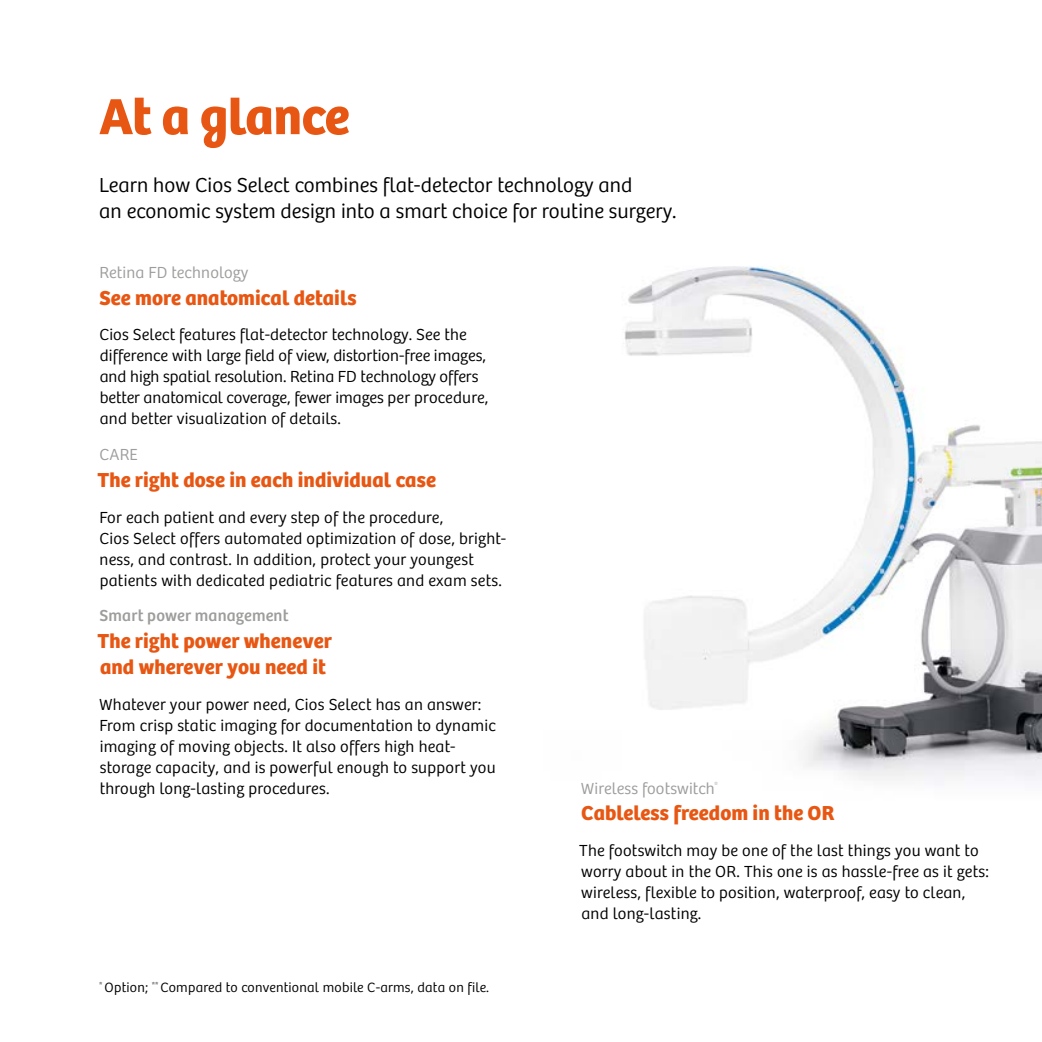
<style>
.page{position:relative;width:1042px;height:1042px;background:#fff}
.page>*{position:absolute;margin:0;border:0;box-sizing:border-box;transform-origin:0 0}
.t1{font:52.5px "Bree SH Headline Regular";letter-spacing:-.01em;color:#e75713}
.t2{font:21px/26.2px "Bree SH Text Bold";letter-spacing:.005em;color:#e75713}
.t3{font:21px/26.2px "Bree SH Text Light";letter-spacing:.005em;color:#000}
.t4{font:16.62px/21px "Bree SH Text Light";letter-spacing:.015em;color:#000}
.t5{font:16.62px "Bree SH Text Light";letter-spacing:.01em;color:#9d9d9c}
.t6{font:16.62px "Bree SH Text Regular";letter-spacing:.01em;color:#9d9d9c}
.t7{font:14px "Bree SH Text Light";letter-spacing:.015em;color:#000}
</style>
<div class="page">
<img style="left:624px;top:266px;width:418px;height:516px">
<h1 class="t1" style="left:99px;top:85px;width:252px">At a glance</h1>
<p class="t3" style="left:99px;top:172px;width:579px">Learn how Cios Select combines flat-detector technology and<br>an economic system design into a smart choice for routine surgery.</p>
<p class="t5" style="left:100px;top:263px;width:150px">Retina FD technology</p>
<p class="t2" style="left:100px;top:285px;width:258px">See more anatomical details</p>
<p class="t4" style="left:99px;top:325px;width:390px">Cios Select features flat-detector technology. See the difference with large field of view, distortion-free images, and high spatial resolution. Retina FD technology offers better anatomical coverage, fewer images per procedure, and better visualization of details.</p>
<p class="t5" style="left:99px;top:445px;width:40px">CARE</p>
<p class="t2" style="left:97px;top:467px;width:340px">The right dose in each individual case</p>
<p class="t4" style="left:99px;top:507px;width:408px">For each patient and every step of the procedure,<br>Cios Select offers automated optimization of dose, bright&shy;ness, and contrast. In addition, protect your youngest patients with dedicated pediatric features and exam sets.</p>
<p class="t6" style="left:99px;top:606px;width:190px">Smart power management</p>
<p class="t2" style="left:97px;top:628px;width:236px">The right power whenever and wherever you need it</p>
<p class="t4" style="left:99px;top:694px;width:398px">Whatever your power need, Cios Select has an answer:<br>From crisp static imaging for documentation to dynamic imaging of moving objects. It also offers high heat&shy;storage capacity, and is powerful enough to support you through long-lasting procedures.</p>
<p class="t7" style="left:99px;top:979px;width:391px"><sup>*</sup> Option; <sup>**</sup> Compared to conventional mobile C-arms, data on file.</p>
<p class="t5" style="left:581px;top:779px;width:139px">Wireless footswitch<sup>*</sup></p>
<p class="t2" style="left:581px;top:800px;width:255px">Cableless freedom in the OR</p>
<p class="t4" style="left:579px;top:840px;width:411px">The footswitch may be one of the last things you want to worry about in the OR. This one is as hassle-free as it gets: wireless, flexible to position, waterproof, easy to clean, and long-lasting.</p>
</div>
